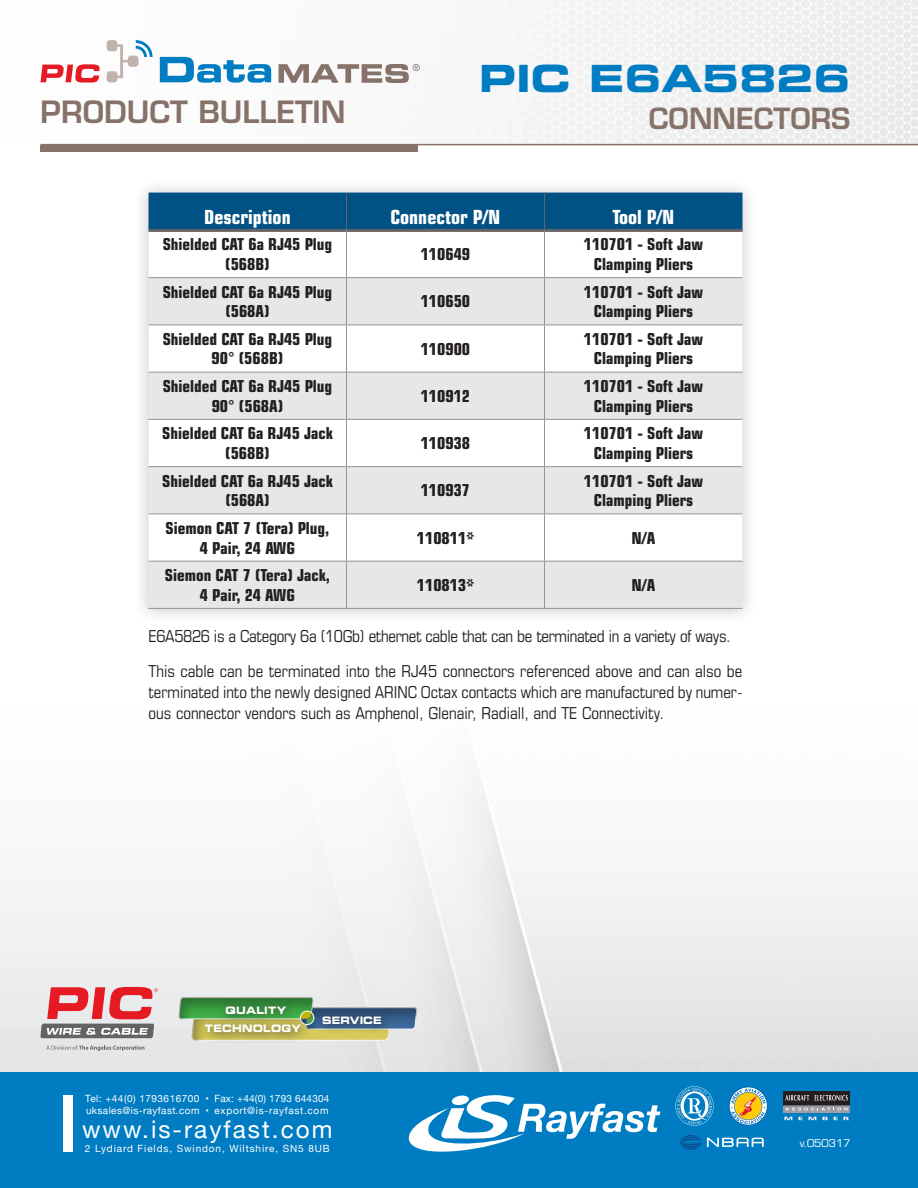
<style>
.page{position:relative;width:918px;height:1188px;background:#fff}
.page>*{position:absolute;margin:0;border:0;box-sizing:border-box;transform-origin:0 0}
.t1{font:37.5px "Eurostile LT Std Bold Ex 2";color:#007cc2}
.t2{font:600 30px "Eurostile LT Std";color:#877269}
.t3{font:600 28.5px "Eurostile LT Std";color:#877269}
.t4{font:24.3px "Helvetica Neue";letter-spacing:.085em;color:#fff}
.t5{font:700 condensed 19.5px "Eurostile LT Std";color:#fff}
.t6{font:700 condensed 16.5px/19.5px "Eurostile LT Std";color:#231f20;text-align:center}
.t7{font:condensed 16.5px/34.5px "Eurostile LT Std";color:#231f20}
.t8{font:10.5px "Eurostile LT Std";color:#fff}
.t9{font:10.2px "Eurostile LT Std Bold Ex 2";letter-spacing:.02em;color:#fff;scale:.9 1}
.t10{font:10.2px "Eurostile LT Std Bold Ex 2";color:#fff;scale:.9 1}
.t11{font:9.9px/12.1px "Helvetica Neue";letter-spacing:.04em;color:#fff}
.t12{font:9.9px "Helvetica Neue";letter-spacing:.09em;color:#fff}
</style>
<div class="page">
<img style="left:40px;top:0;width:878px;height:144px">
<hr style="left:40px;top:144px;width:878px;height:1px;background:#877269">
<div style="left:40px;top:145px;width:378px;height:7px;background:#877269"></div>
<svg style="left:41px;top:64px;width:59px;height:19px"></svg>
<svg style="left:160px;top:57px;width:111px;height:26px"></svg>
<svg style="left:107px;top:40px;width:46px;height:42px"></svg>
<svg style="left:279px;top:64px;width:141px;height:19px"></svg>
<div style="left:0;top:1071px;width:918px;height:117px;background:#007cc2"></div>
<div style="left:177px;top:995px;width:138px;height:24px;background:#ebebed"></div>
<svg style="left:178px;top:997px;width:239px;height:44px;background:#9db69b"></svg>
<svg style="left:300px;top:1011px;width:14px;height:14px"></svg>
<div style="left:300px;top:1011px;width:14px;height:14px;border:1px solid #fff;border-radius:50%"></div>
<div style="left:198px;top:1017px;width:112px;height:26px;background:#231f20;opacity:.75"></div>
<div style="left:219px;top:999px;width:77px;height:26px;background:#231f20;opacity:.75"></div>
<div style="left:316px;top:1009px;width:75px;height:25px;background:#231f20;opacity:.75"></div>
<svg style="left:46px;top:1045px;width:98px;height:6px"></svg>
<svg style="left:40px;top:987px;width:118px;height:51px;background:#cd8a8e"></svg>
<svg style="left:675px;top:1086px;width:39px;height:40px"></svg>
<svg style="left:729px;top:1086px;width:39px;height:40px"></svg>
<svg style="left:680px;top:1135px;width:21px;height:15px"></svg>
<svg style="left:707px;top:1138px;width:57px;height:9px"></svg>
<div style="left:784px;top:1091px;width:66px;height:14px;background:#231f20"></div>
<svg style="left:785px;top:1095px;width:24px;height:6px"></svg>
<svg style="left:815px;top:1095px;width:33px;height:6px"></svg>
<svg style="left:784px;top:1106px;width:66px;height:6px"></svg>
<svg style="left:785px;top:1107px;width:62px;height:4px"></svg>
<hr style="left:784px;top:1105px;width:66px;height:1px;background:#6c6d70">
<svg style="left:784px;top:1117px;width:8px;height:3px"></svg>
<svg style="left:799px;top:1117px;width:17px;height:3px"></svg>
<svg style="left:823px;top:1117px;width:5px;height:3px"></svg>
<svg style="left:834px;top:1117px;width:4px;height:3px"></svg>
<svg style="left:844px;top:1117px;width:5px;height:3px"></svg>
<div style="left:133px;top:177px;width:625px;height:447px;background:#231f20;opacity:.25"></div>
<div style="left:148px;top:193px;width:594px;height:36px;background:#005284"></div>
<svg style="left:148px;top:232px;width:594px;height:140px"></svg>
<div style="left:148px;top:278px;width:594px;height:47px;background:#e6e7e9"></div>
<svg style="left:148px;top:373px;width:594px;height:235px;fill:#e6e7e9"></svg>
<hr style="left:148px;top:229px;width:198px;height:3px;background:#636366">
<hr style="left:346px;top:229px;width:198px;height:3px;background:#636366">
<hr style="left:544px;top:229px;width:198px;height:3px;background:#636366">
<hr style="left:148px;top:277px;width:198px;height:1px;background:#939598">
<hr style="left:346px;top:277px;width:198px;height:1px;background:#939598">
<hr style="left:544px;top:277px;width:198px;height:1px;background:#939598">
<hr style="left:148px;top:325px;width:198px;height:1px;background:#939598">
<hr style="left:346px;top:325px;width:198px;height:1px;background:#939598">
<hr style="left:544px;top:325px;width:198px;height:1px;background:#939598">
<hr style="left:148px;top:372px;width:198px;height:1px;background:#939598">
<hr style="left:346px;top:372px;width:198px;height:1px;background:#939598">
<hr style="left:544px;top:372px;width:198px;height:1px;background:#939598">
<hr style="left:148px;top:419px;width:198px;height:1px;background:#939598">
<hr style="left:346px;top:419px;width:198px;height:1px;background:#939598">
<hr style="left:544px;top:419px;width:198px;height:1px;background:#939598">
<hr style="left:148px;top:466px;width:198px;height:1px;background:#939598">
<hr style="left:346px;top:466px;width:198px;height:1px;background:#939598">
<hr style="left:544px;top:466px;width:198px;height:1px;background:#939598">
<hr style="left:148px;top:514px;width:198px;height:1px;background:#939598">
<hr style="left:346px;top:514px;width:198px;height:1px;background:#939598">
<hr style="left:544px;top:514px;width:198px;height:1px;background:#939598">
<hr style="left:148px;top:561px;width:198px;height:1px;background:#939598">
<hr style="left:346px;top:561px;width:198px;height:1px;background:#939598">
<hr style="left:544px;top:561px;width:198px;height:1px;background:#939598">
<hr style="left:148px;top:608px;width:198px;height:1px;background:#939598">
<hr style="left:346px;top:608px;width:198px;height:1px;background:#939598">
<hr style="left:544px;top:608px;width:198px;height:1px;background:#939598">
<hr style="left:346px;top:232px;width:1px;height:45px;background:#939598">
<hr style="left:544px;top:232px;width:1px;height:45px;background:#939598">
<hr style="left:346px;top:278px;width:1px;height:47px;background:#939598">
<hr style="left:544px;top:278px;width:1px;height:47px;background:#939598">
<hr style="left:346px;top:325px;width:1px;height:47px;background:#939598">
<hr style="left:544px;top:325px;width:1px;height:47px;background:#939598">
<hr style="left:346px;top:373px;width:1px;height:46px;background:#939598">
<hr style="left:544px;top:373px;width:1px;height:46px;background:#939598">
<hr style="left:346px;top:420px;width:1px;height:46px;background:#939598">
<hr style="left:544px;top:420px;width:1px;height:46px;background:#939598">
<hr style="left:346px;top:467px;width:1px;height:47px;background:#939598">
<hr style="left:544px;top:467px;width:1px;height:47px;background:#939598">
<hr style="left:346px;top:514px;width:1px;height:47px;background:#939598">
<hr style="left:544px;top:514px;width:1px;height:47px;background:#939598">
<hr style="left:346px;top:562px;width:1px;height:46px;background:#939598">
<hr style="left:544px;top:562px;width:1px;height:46px;background:#939598">
<hr style="left:346px;top:193px;width:1px;height:36px;background:#636366">
<hr style="left:544px;top:193px;width:1px;height:36px;background:#636366">
<div style="left:64px;top:1095px;width:9px;height:57px;background:#fff"></div>
<svg style="left:408px;top:1095px;width:252px;height:57px"></svg>
<h1 class="t1" style="left:479px;top:52px;width:373px">PIC E6A5826</h1>
<h2 class="t2" style="left:40px;top:93px;width:307px">PRODUCT BULLETIN</h2>
<h3 class="t3" style="left:649px;top:101px;width:203px">CONNECTORS</h3>
<p class="t5" style="left:204px;top:205px;width:88px">Description</p>
<p class="t5" style="left:390px;top:205px;width:112px">Connector P/N</p>
<p class="t5" style="left:612px;top:205px;width:64px">Tool P/N</p>
<p class="t6" style="left:163px;top:235px;width:171px">Shielded CAT 6a RJ45 Plug (568B)</p>
<p class="t6" style="left:421px;top:245px;width:51px">110649</p>
<p class="t6" style="left:584px;top:235px;width:121px">110701 - Soft Jaw<br>Clamping Pliers</p>
<p class="t6" style="left:163px;top:282px;width:171px">Shielded CAT 6a RJ45 Plug (568A)</p>
<p class="t6" style="left:421px;top:292px;width:51px">110650</p>
<p class="t6" style="left:584px;top:282px;width:121px">110701 - Soft Jaw<br>Clamping Pliers</p>
<p class="t6" style="left:163px;top:329px;width:171px">Shielded CAT 6a RJ45 Plug<br>90° (568B)</p>
<p class="t6" style="left:421px;top:339px;width:51px">110900</p>
<p class="t6" style="left:584px;top:329px;width:121px">110701 - Soft Jaw<br>Clamping Pliers</p>
<p class="t6" style="left:163px;top:377px;width:171px">Shielded CAT 6a RJ45 Plug<br>90° (568A)</p>
<p class="t6" style="left:421px;top:386px;width:51px">110912</p>
<p class="t6" style="left:584px;top:377px;width:121px">110701 - Soft Jaw<br>Clamping Pliers</p>
<p class="t6" style="left:162px;top:424px;width:172px">Shielded CAT 6a RJ45 Jack (568B)</p>
<p class="t6" style="left:421px;top:434px;width:51px">110938</p>
<p class="t6" style="left:584px;top:424px;width:121px">110701 - Soft Jaw<br>Clamping Pliers</p>
<p class="t6" style="left:162px;top:471px;width:172px">Shielded CAT 6a RJ45 Jack (568A)</p>
<p class="t6" style="left:421px;top:481px;width:51px">110937</p>
<p class="t6" style="left:584px;top:471px;width:121px">110701 - Soft Jaw<br>Clamping Pliers</p>
<p class="t6" style="left:166px;top:518px;width:165px">Siemon CAT 7 (Tera) Plug,<br>4 Pair, 24 AWG</p>
<p class="t6" style="left:417px;top:528px;width:59px">110811*</p>
<p class="t6" style="left:632px;top:528px;width:25px">N/A</p>
<p class="t6" style="left:165px;top:566px;width:166px">Siemon CAT 7 (Tera) Jack,<br>4 Pair, 24 AWG</p>
<p class="t6" style="left:417px;top:575px;width:59px">110813*</p>
<p class="t6" style="left:632px;top:575px;width:25px">N/A</p>
<p class="t7" style="left:148px;top:619px;width:595px">E6A5826 is a Category 6a (10Gb) ethernet cable that can be terminated in a variety of ways.<br>This cable can be terminated into the RJ45 connectors referenced above and can also be</p>
<p class="t7" style="left:148px;top:681px;width:595px;line-height:21px">terminated into the newly designed ARINC Octax contacts which are manufactured by numer&shy;ous connector vendors such as Amphenol, Glenair, Radiall, and TE Connectivity.</p>
<p class="t9" style="left:226px;top:1003px;width:69px">QUALITY</p>
<p class="t9" style="left:205px;top:1022px;width:108px">TECHNOLOGY</p>
<p class="t10" style="left:322px;top:1013px;width:68px">SERVICE</p>
<p class="t11" style="left:85px;top:1093px;width:246px">Tel: +44(0) 1793616700 • Fax: +44(0) 1793 644304 uksales@is-rayfast.com • export@is-rayfast.com</p>
<h3 class="t4" style="left:82px;top:1111px;width:252px">www.is-rayfast.com</h3>
<p class="t12" style="left:85px;top:1141px;width:246px">2 Lydiard Fields, Swindon, Wiltshire, SN5 8UB</p>
<p class="t8" style="left:800px;top:1137px;width:52px">v.050317</p>
</div>
